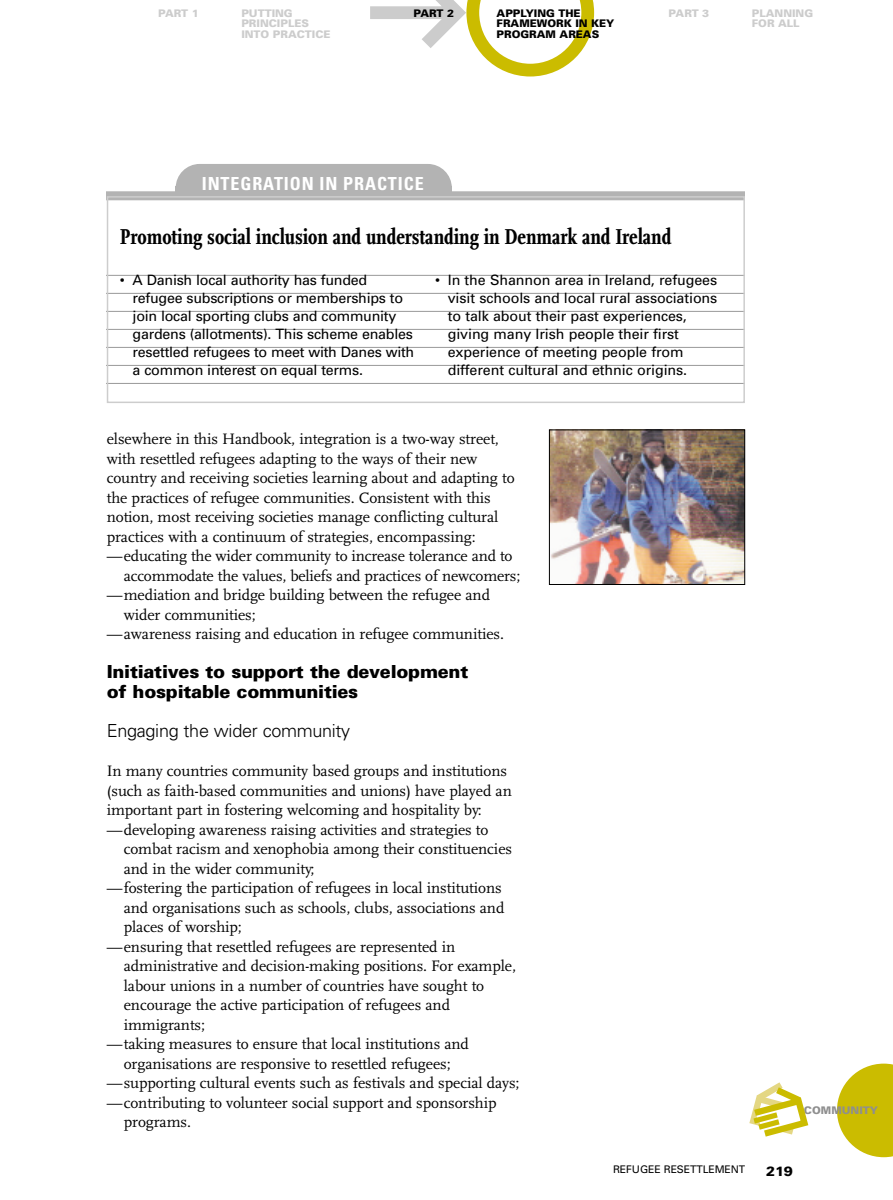
<style>
.page{position:relative;width:893px;height:1200px;background:#fff}
.page>*{position:absolute;margin:0;border:0;box-sizing:border-box;transform-origin:0 0}
.t1{font:22.5px "Scala Bold Con";letter-spacing:-.005em;color:#000}
.t2{font:900 18px/19.5px "Univers";letter-spacing:-.015em;color:#000}
.t3{font:300 18px "Univers";letter-spacing:-.015em;color:#000}
.t4{font:700 condensed 18px "Univers";letter-spacing:.05em;color:#fff}
.t5{font:15.75px/19.5px "Scala";letter-spacing:-.005em;color:#000}
.t6{font:14.25px/18px "Univers";letter-spacing:-.015em;color:#000}
.t7{font:900 13.5px "Univers";color:#000}
.t8{font:900 10.5px/10.5px "Univers";color:#ccc}
.t9{font:900 10.5px/10.5px "Univers";color:#000}
.t10{font:10.5px "Univers";letter-spacing:-.01em;color:#000}
.t11{font:900 10.5px "Univers";color:#8f8f8f}
</style>
<div class="page">
<svg style="left:837px;top:1063px;width:55px;height:93px"></svg>
<svg style="left:370px;top:0;width:224px;height:76px"></svg>
<svg style="left:749px;top:1082px;width:60px;height:55px"></svg>
<img style="left:551px;top:431px;width:192px;height:151px">
<div style="left:549px;top:429px;width:196px;height:155px;border:1px solid #000"></div>
<div style="left:107px;top:191px;width:638px;height:9px;background:#b3b3b3"></div>
<hr style="left:107px;top:275px;width:638px;height:1px;background:#999">
<hr style="left:107px;top:293px;width:638px;height:1px;background:#999">
<hr style="left:107px;top:311px;width:638px;height:1px;background:#999">
<hr style="left:107px;top:329px;width:638px;height:1px;background:#999">
<hr style="left:107px;top:347px;width:638px;height:1px;background:#999">
<hr style="left:107px;top:365px;width:638px;height:1px;background:#999">
<hr style="left:107px;top:383px;width:638px;height:1px;background:#999">
<div style="left:176px;top:164px;width:276px;height:22px;background:#b3b3b3"></div>
<div style="left:176px;top:186px;width:276px;height:9px;background:#b3b3b3"></div>
<div style="left:107px;top:196px;width:638px;height:207px;border:2px solid #cdcdcd"></div>
<p class="t8" style="left:158px;top:9px;width:42px">PART 1</p>
<p class="t8" style="left:241px;top:9px;width:91px">PUTTING<br>PRINCIPLES<br>INTO PRACTICE</p>
<p class="t9" style="left:413px;top:9px;width:42px">PART 2</p>
<p class="t9" style="left:496px;top:9px;width:119px">APPLYING THE<br>FRAMEWORK IN KEY<br>PROGRAM AREAS</p>
<p class="t8" style="left:668px;top:9px;width:42px">PART 3</p>
<p class="t8" style="left:751px;top:9px;width:63px">PLANNING<br>FOR ALL</p>
<p class="t4" style="left:202px;top:177px;width:223px">INTEGRATION IN PRACTICE</p>
<h1 class="t1" style="left:120px;top:227px;width:553px">Promoting social inclusion and understanding in Denmark and Ireland</h1>
<p class="t6" style="left:133px;top:272px;width:283px;text-indent:-13px">• A Danish local authority has funded refugee subscriptions or memberships to join local sporting clubs and community gardens (allotments). This scheme enables resettled refugees to meet with Danes with a common interest on equal terms.</p>
<p class="t6" style="left:448px;top:272px;width:271px;text-indent:-13px">• In the Shannon area in Ireland, refugees visit schools and local rural associations to talk about their past experiences, giving many Irish people their first experience of meeting people from different cultural and ethnic origins.</p>
<p class="t5" style="left:107px;top:431px;width:393px">elsewhere in this Handbook, integration is a two-way street,</p>
<p class="t5" style="left:107px;top:450px;width:372px">with resettled refugees adapting to the ways of their new</p>
<p class="t5" style="left:107px;top:470px;width:409px">country and receiving societies learning about and adapting to</p>
<p class="t5" style="left:107px;top:489px;width:385px">the practices of refugee communities. Consistent with this</p>
<p class="t5" style="left:107px;top:509px;width:393px">notion, most receiving societies manage conflicting cultural</p>
<p class="t5" style="left:107px;top:528px;width:370px">practices with a continuum of strategies, encompassing:</p>
<p class="t5" style="left:107px;top:548px;width:407px">—educating the wider community to increase tolerance and to</p>
<p class="t5" style="left:124px;top:567px;width:398px">accommodate the values, beliefs and practices of newcomers;</p>
<p class="t5" style="left:107px;top:587px;width:385px">—mediation and bridge building between the refugee and</p>
<p class="t5" style="left:124px;top:606px;width:133px">wider communities;</p>
<p class="t5" style="left:107px;top:626px;width:399px">—awareness raising and education in refugee communities.</p>
<p class="t2" style="left:107px;top:663px;width:363px">Initiatives to support the development of hospitable communities</p>
<p class="t3" style="left:107px;top:724px;width:245px">Engaging the wider community</p>
<p class="t5" style="left:107px;top:762px;width:406px">In many countries community based groups and institutions (such as faith-based communities and unions) have played an important part in fostering welcoming and hospitality by: —developing awareness raising activities and strategies to</p>
<p class="t5" style="left:124px;top:840px;width:390px">combat racism and xenophobia among their constituencies</p>
<p class="t5" style="left:124px;top:860px;width:192px">and in the wider community;</p>
<p class="t5" style="left:107px;top:879px;width:396px">—fostering the participation of refugees in local institutions</p>
<p class="t5" style="left:124px;top:899px;width:382px">and organisations such as schools, clubs, associations and</p>
<p class="t5" style="left:124px;top:918px;width:120px">places of worship;</p>
<p class="t5" style="left:107px;top:938px;width:350px">—ensuring that resettled refugees are represented in</p>
<p class="t5" style="left:124px;top:957px;width:394px">administrative and decision-making positions. For example,</p>
<p class="t5" style="left:124px;top:977px;width:362px">labour unions in a number of countries have sought to</p>
<p class="t5" style="left:124px;top:996px;width:328px">encourage the active participation of refugees and</p>
<p class="t5" style="left:124px;top:1016px;width:83px">immigrants;</p>
<p class="t5" style="left:107px;top:1035px;width:364px">—taking measures to ensure that local institutions and</p>
<p class="t5" style="left:124px;top:1055px;width:328px">organisations are responsive to resettled refugees;</p>
<p class="t5" style="left:107px;top:1074px;width:414px">—supporting cultural events such as festivals and special days;</p>
<p class="t5" style="left:107px;top:1094px;width:391px">—contributing to volunteer social support and sponsorship</p>
<p class="t5" style="left:124px;top:1113px;width:69px">programs.</p>
<p class="t11" style="left:803px;top:1106px;width:76px">COMMUNITY</p>
<p class="t10" style="left:613px;top:1165px;width:134px">REFUGEE RESETTLEMENT</p>
<p class="t7" style="left:766px;top:1165px;width:28px">219</p>
</div>
